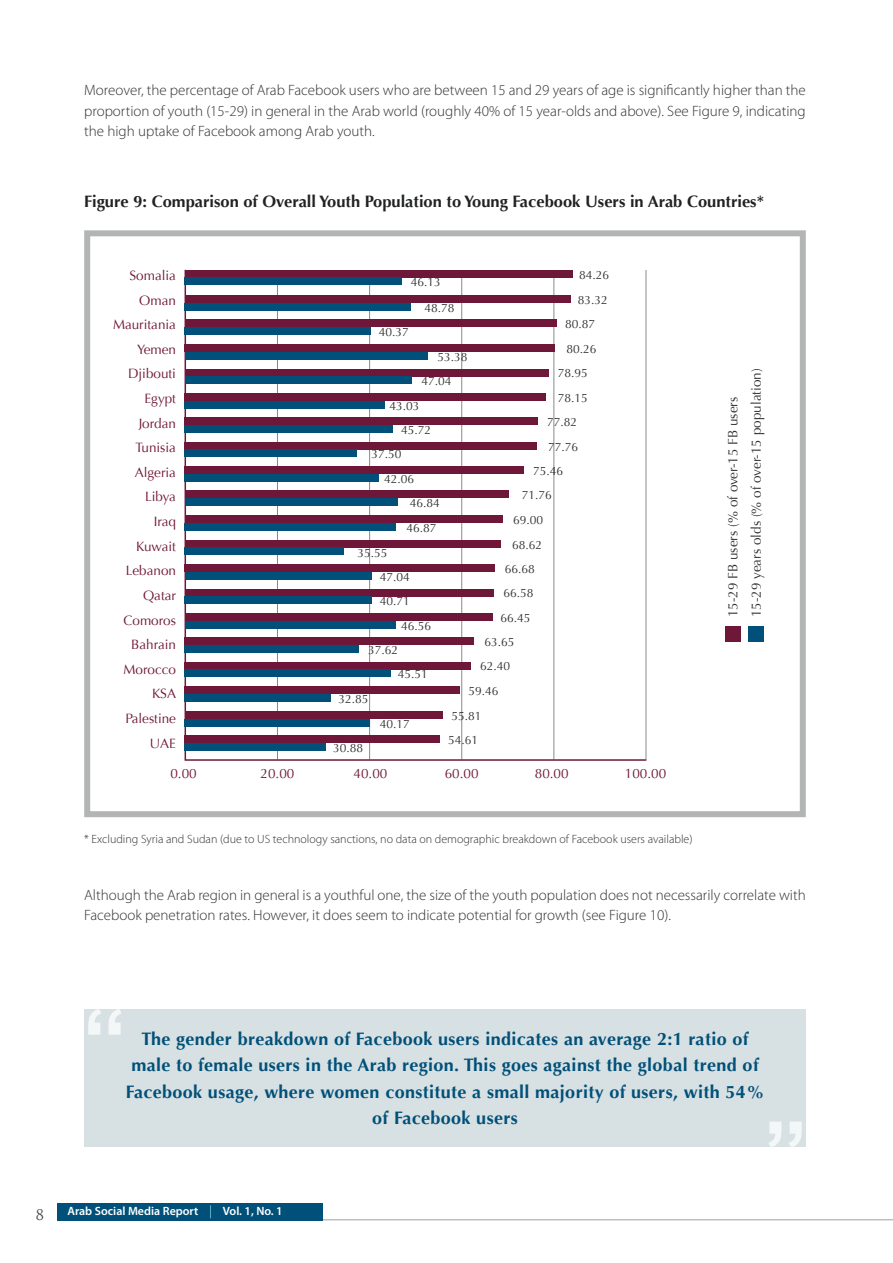
<style>
.page{position:relative;width:893px;height:1263px;background:#fff}
.page>*{position:absolute;margin:0;border:0;box-sizing:border-box;transform-origin:0 0}
.t1{font:700 18px/26.2px "Optima";letter-spacing:.02em;color:#005079;text-align:center}
.t2{font:700 16.5px "Optima";color:#212222}
.t3{font:300 15px/20.2px "Myriad Pro";color:#303231;text-align:justify}
.t4{font:14.25px "Trajan Pro";color:#3d3f3f}
.t5{font:13.5px/24.6px "Optima";color:#6f1738;text-align:right}
.t6{font:13.5px/23.5px "Optima";color:#303231}
.t7{font:12px "Optima";color:#303231}
.t8{font:300 12px "Myriad Pro";color:#303231}
.t9{font:600 12px "Myriad Pro";color:#fff}
</style>
<div class="page">
<hr style="left:319px;top:1219px;width:574px;height:1px;background:#bdc0c0">
<div style="left:57px;top:1203px;width:266px;height:17px;background:#005079"></div>
<svg style="left:210px;top:1205px;width:1px;height:13px"></svg>
<div style="left:84px;top:230px;width:722px;height:587px;border:6px solid #b3b5b4"></div>
<svg style="left:184px;top:269px;width:463px;height:492px"></svg>
<div style="left:748px;top:626px;width:16px;height:16px;background:#005079"></div>
<div style="left:725px;top:626px;width:15px;height:16px;background:#6f1738"></div>
<div style="left:185px;top:417px;width:353px;height:8px;background:#6f1738"></div>
<div style="left:185px;top:425px;width:208px;height:8px;background:#005079"></div>
<div style="left:185px;top:613px;width:308px;height:8px;background:#6f1738"></div>
<div style="left:185px;top:621px;width:210px;height:8px;background:#005079"></div>
<div style="left:185px;top:344px;width:370px;height:8px;background:#6f1738"></div>
<div style="left:185px;top:352px;width:242px;height:7px;background:#005079"></div>
<div style="left:185px;top:490px;width:324px;height:8px;background:#6f1738"></div>
<div style="left:185px;top:498px;width:213px;height:8px;background:#005079"></div>
<div style="left:185px;top:686px;width:275px;height:8px;background:#6f1738"></div>
<div style="left:185px;top:694px;width:146px;height:8px;background:#005079"></div>
<div style="left:185px;top:270px;width:387px;height:8px;background:#6f1738"></div>
<div style="left:185px;top:277px;width:217px;height:8px;background:#005079"></div>
<div style="left:185px;top:295px;width:385px;height:8px;background:#6f1738"></div>
<div style="left:185px;top:303px;width:226px;height:8px;background:#005079"></div>
<div style="left:185px;top:442px;width:352px;height:7px;background:#6f1738"></div>
<div style="left:185px;top:449px;width:172px;height:8px;background:#005079"></div>
<div style="left:185px;top:637px;width:289px;height:8px;background:#6f1738"></div>
<div style="left:185px;top:645px;width:174px;height:8px;background:#005079"></div>
<div style="left:185px;top:369px;width:364px;height:7px;background:#6f1738"></div>
<div style="left:185px;top:376px;width:226px;height:8px;background:#005079"></div>
<div style="left:185px;top:564px;width:310px;height:8px;background:#6f1738"></div>
<div style="left:185px;top:572px;width:186px;height:8px;background:#005079"></div>
<div style="left:185px;top:515px;width:317px;height:8px;background:#6f1738"></div>
<div style="left:185px;top:523px;width:211px;height:8px;background:#005079"></div>
<div style="left:185px;top:711px;width:257px;height:8px;background:#6f1738"></div>
<div style="left:185px;top:719px;width:185px;height:7px;background:#005079"></div>
<div style="left:185px;top:319px;width:372px;height:8px;background:#6f1738"></div>
<div style="left:185px;top:327px;width:186px;height:8px;background:#005079"></div>
<div style="left:185px;top:466px;width:339px;height:8px;background:#6f1738"></div>
<div style="left:185px;top:474px;width:194px;height:8px;background:#005079"></div>
<div style="left:185px;top:662px;width:286px;height:7px;background:#6f1738"></div>
<div style="left:185px;top:669px;width:206px;height:8px;background:#005079"></div>
<div style="left:185px;top:393px;width:361px;height:8px;background:#6f1738"></div>
<div style="left:185px;top:401px;width:200px;height:8px;background:#005079"></div>
<div style="left:185px;top:589px;width:308px;height:7px;background:#6f1738"></div>
<div style="left:185px;top:596px;width:187px;height:8px;background:#005079"></div>
<div style="left:185px;top:540px;width:315px;height:8px;background:#6f1738"></div>
<div style="left:185px;top:548px;width:159px;height:7px;background:#005079"></div>
<div style="left:185px;top:735px;width:255px;height:8px;background:#6f1738"></div>
<div style="left:185px;top:743px;width:141px;height:8px;background:#005079"></div>
<div style="left:84px;top:1009px;width:722px;height:138px;background:#d7e0e2"></div>
<svg style="left:88px;top:1009px;width:33px;height:26px"></svg>
<svg style="left:769px;top:1121px;width:33px;height:26px"></svg>
<p class="t3" style="left:84px;top:81px;width:723px">Moreover, the percentage of Arab Facebook users who are between 15 and 29 years of age is significantly higher than the proportion of youth (15-29) in general in the Arab world (roughly 40% of 15 year-olds and above). See Figure 9, indicating the high uptake of Facebook among Arab youth.</p>
<p class="t2" style="left:84px;top:191px;width:681px">Figure 9: Comparison of Overall Youth Population to Young Facebook Users in Arab Countries*</p>
<p class="t5" style="left:113px;top:263px;width:65px">Somalia<br>Oman<br>Mauritania<br>Yemen<br>Djibouti<br>Egypt<br>Jordan<br>Tunisia<br>Algeria<br>Libya<br>Iraq<br>Kuwait<br>Lebanon<br>Qatar<br>Comoros<br>Bahrain<br>Morocco<br>KSA<br>Palestine<br>UAE</p>
<p class="t5" style="left:170px;top:761px;width:28px">0.00</p>
<p class="t5" style="left:261px;top:761px;width:35px">20.00</p>
<p class="t5" style="left:354px;top:761px;width:35px">40.00</p>
<p class="t5" style="left:445px;top:761px;width:35px">60.00</p>
<p class="t5" style="left:535px;top:761px;width:35px">80.00</p>
<p class="t5" style="left:625px;top:761px;width:43px">100.00</p>
<p class="t7" style="left:579px;top:267px;width:32px">84.26</p>
<p class="t7" style="left:411px;top:275px;width:32px">46.13</p>
<p class="t7" style="left:578px;top:293px;width:32px">83.32</p>
<p class="t7" style="left:424px;top:301px;width:32px">48.78</p>
<p class="t7" style="left:565px;top:317px;width:32px">80.87</p>
<p class="t7" style="left:379px;top:325px;width:32px">40.37</p>
<p class="t7" style="left:566px;top:342px;width:32px">80.26</p>
<p class="t7" style="left:437px;top:349px;width:32px">53.38</p>
<p class="t7" style="left:558px;top:366px;width:32px">78.95</p>
<p class="t7" style="left:421px;top:374px;width:32px">47.04</p>
<p class="t7" style="left:558px;top:391px;width:32px">78.15</p>
<p class="t7" style="left:389px;top:399px;width:32px">43.03</p>
<p class="t7" style="left:547px;top:415px;width:32px">77.82</p>
<p class="t7" style="left:401px;top:423px;width:32px">45.72</p>
<p class="t7" style="left:548px;top:439px;width:32px">77.76</p>
<p class="t7" style="left:371px;top:447px;width:32px">37.50</p>
<p class="t7" style="left:533px;top:464px;width:32px">75.46</p>
<p class="t7" style="left:384px;top:472px;width:32px">42.06</p>
<p class="t7" style="left:522px;top:488px;width:32px">71.76</p>
<p class="t7" style="left:410px;top:496px;width:32px">46.84</p>
<p class="t7" style="left:513px;top:513px;width:32px">69.00</p>
<p class="t7" style="left:406px;top:521px;width:32px">46.87</p>
<p class="t7" style="left:512px;top:537px;width:32px">68.62</p>
<p class="t7" style="left:358px;top:545px;width:32px">35.55</p>
<p class="t7" style="left:505px;top:562px;width:32px">66.68</p>
<p class="t7" style="left:380px;top:570px;width:32px">47.04</p>
<p class="t7" style="left:504px;top:586px;width:32px">66.58</p>
<p class="t7" style="left:380px;top:594px;width:32px">40.71</p>
<p class="t7" style="left:500px;top:611px;width:32px">66.45</p>
<p class="t7" style="left:401px;top:619px;width:32px">46.56</p>
<p class="t7" style="left:484px;top:635px;width:32px">63.65</p>
<p class="t7" style="left:368px;top:643px;width:32px">37.62</p>
<p class="t7" style="left:480px;top:659px;width:32px">62.40</p>
<p class="t7" style="left:398px;top:667px;width:32px">45.51</p>
<p class="t7" style="left:468px;top:684px;width:32px">59.46</p>
<p class="t7" style="left:338px;top:692px;width:32px">32.85</p>
<p class="t7" style="left:451px;top:709px;width:32px">55.81</p>
<p class="t7" style="left:380px;top:717px;width:32px">40.17</p>
<p class="t7" style="left:448px;top:733px;width:32px">54.61</p>
<p class="t7" style="left:333px;top:741px;width:32px">30.88</p>
<p class="t8" style="left:84px;top:832px;width:610px">* Excluding Syria and Sudan (due to US technology sanctions, no data on demographic breakdown of Facebook users available)</p>
<p class="t6" style="left:721px;top:617px;width:250px;rotate:-90deg">15-29 FB users (% of over-15 FB users<br>15-29 years olds (% of over-15 population)</p>
<p class="t3" style="left:84px;top:885px;width:723px">Although the Arab region in general is a youthful one, the size of the youth population does not necessarily correlate with<br>Facebook penetration rates. However, it does seem to indicate potential for growth (see Figure 10).</p>
<p class="t1" style="left:126px;top:1026px;width:640px">The gender breakdown of Facebook users indicates an average 2:1 ratio of male to female users in the Arab region. This goes against the global trend of Facebook usage, where women constitute a small majority of users, with 54% of Facebook users</p>
<p class="t4" style="left:36px;top:1205px;width:10px">8</p>
<p class="t9" style="left:67px;top:1204px;width:132px">Arab Social Media Report</p>
<p class="t9" style="left:223px;top:1204px;width:61px">Vol. 1, No. 1</p>
</div>
